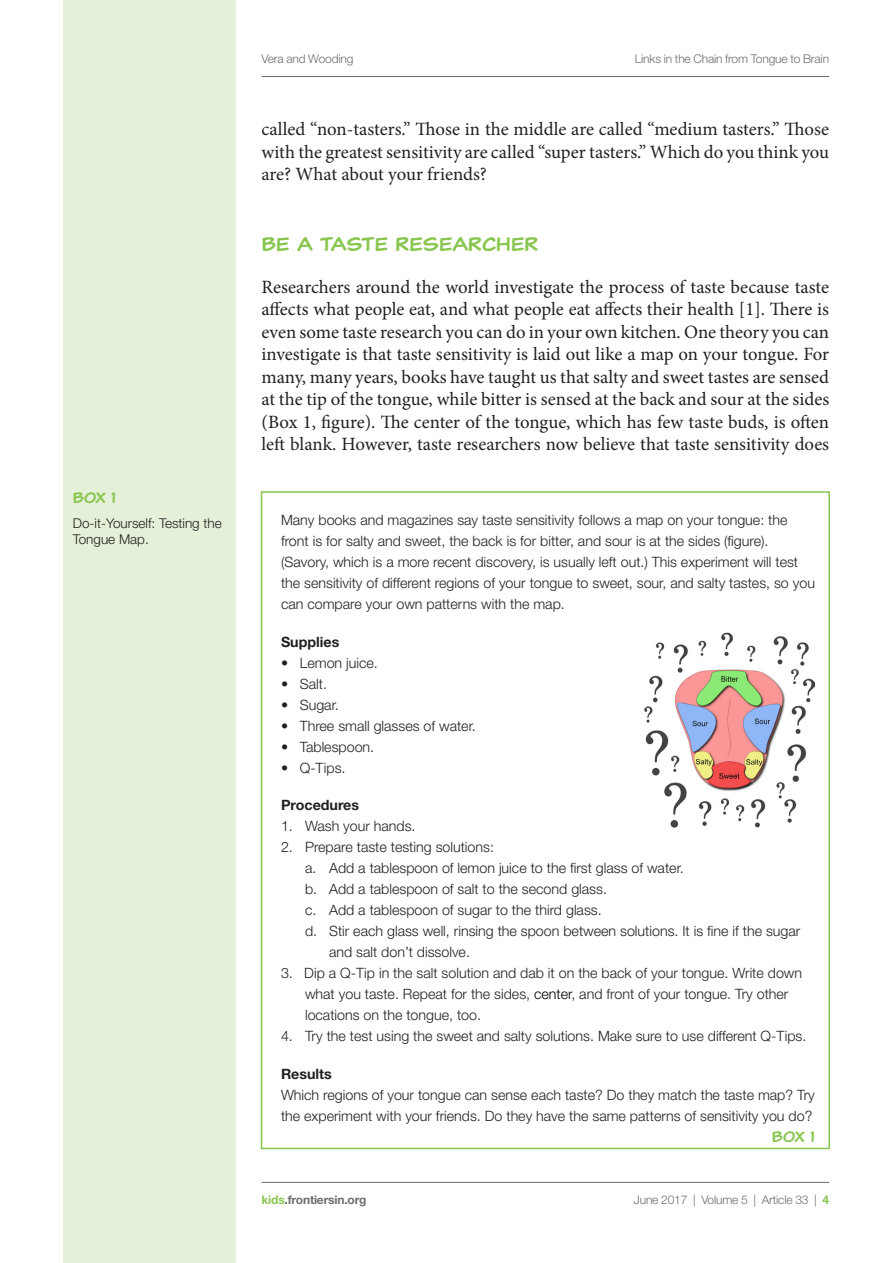
<style>
.page{position:relative;width:893px;height:1263px;background:#fff}
.page>*{position:absolute;margin:0;border:0;box-sizing:border-box;transform-origin:0 0}
.t1{font:19.5px "Classic Comic";color:#89c650}
.t2{font:18.75px/22.5px "Minion Pro";letter-spacing:-.005em;color:#231f20;text-align:justify}
.t3{font:15px "Classic Comic";letter-spacing:-.03em;color:#89c650}
.t4{font:300 14.25px/21px "Helvetica Neue LT Std";color:#231f20}
.t5{font:700 14.25px "Helvetica Neue LT Std";color:#231f20}
.t6{font:300 13.5px/16.5px "Helvetica Neue LT Std";color:#231f20}
.t7{font:300 12px "Helvetica Neue LT Std";letter-spacing:-.015em;color:#6c6d70}
.t8{font:700 12px "Helvetica Neue LT Std";letter-spacing:-.015em;color:#6c6d70}
.s1{color:#0d0e15}
.s2{color:#000}
.s3{color:#89c650}
.s4{font-weight:700;color:#89c650}
</style>
<div class="page">
<hr style="left:261px;top:76px;width:568px;height:1px;background:#6c6d70">
<div style="left:64px;top:0;width:172px;height:1263px;background:#e4f0d8"></div>
<hr style="left:261px;top:1182px;width:568px;height:1px;background:#6c6d70">
<img style="left:645px;top:633px;width:170px;height:195px">
<p class="t3" style="left:73px;top:488px;width:45px">BOX 1</p>
<p class="t6" style="left:73px;top:514px;width:151px">Do-it-Yourself: Testing the<br>Tongue Map.</p>
<p class="t7" style="left:261px;top:51px;width:93px">Vera and Wooding</p>
<p class="t7" style="left:635px;top:51px;width:196px">Links in the Chain from Tongue to Brain</p>
<h2 class="t2" style="left:261px;top:118px;width:569px">called “non-tasters.” Those in the middle are called “medium tasters.” Those with the greatest sensitivity are called “super tasters.” Which do you think you are? What about your friends?</h2>
<h1 class="t1" style="left:261px;top:231px;width:278px">BE A TASTE RESEARCHER</h1>
<p class="t2" style="left:261px;top:275px;width:569px">Researchers around the world investigate the process of taste because taste affects what people eat, and what people eat affects their health [1]. There is even some taste research you can do in your own kitchen. One theory you can investigate is that taste sensitivity is laid out like a map on your tongue. For many, many years, books have taught us that salty and sweet tastes are sensed at the tip of the tongue, while bitter is sensed at the back and sour at the sides (Box 1, figure). The center of the tongue, which has few taste buds, is often left blank. However, taste researchers now believe that taste sensitivity does</p>
<p class="t4" style="left:281px;top:509px;width:535px">Many books and magazines say taste sensitivity follows a map on your tongue: the front is for salty and sweet, the back is for bitter, and sour is at the sides (figure). (Savory, which is a more recent discovery, is usually left out.) This experiment will test the sensitivity of different regions of your tongue to sweet, sour, and salty tastes, so you can compare your own patterns with the map.</p>
<p class="t5" style="left:281px;top:633px;width:60px">Supplies</p>
<p class="t4" style="left:281px;top:652px;width:98px">• Lemon juice.</p>
<p class="t4" style="left:281px;top:673px;width:47px">• Salt.</p>
<p class="t4" style="left:281px;top:694px;width:59px">• Sugar.</p>
<p class="t4" style="left:281px;top:715px;width:196px">• Three small glasses of water.</p>
<p class="t4" style="left:281px;top:736px;width:95px">• Tablespoon.</p>
<p class="t4" style="left:281px;top:757px;width:66px">• Q-Tips.</p>
<p class="t5" style="left:281px;top:796px;width:80px">Procedures</p>
<p class="t4" style="left:281px;top:815px;width:136px">1. Wash your hands.</p>
<p class="t4" style="left:281px;top:836px;width:214px">2. Prepare taste testing solutions:</p>
<p class="t4" style="left:305px;top:857px;width:380px">a. Add a tablespoon of lemon juice to the first glass of water.</p>
<p class="t4" style="left:305px;top:878px;width:303px">b. Add a tablespoon of salt to the second glass.</p>
<p class="t4" style="left:305px;top:899px;width:298px">c. Add a tablespoon of sugar to the third glass.</p>
<p class="t4" style="left:305px;top:920px;width:497px">d. Stir each glass well, rinsing the spoon between solutions. It is fine if the sugar</p>
<p class="t4" style="left:329px;top:941px;width:142px">and salt don<span class="s1">’</span>t dissolve.</p>
<p class="t4" style="left:305px;top:962px;width:499px;text-indent:-24px">3. Dip a Q-Tip in the salt solution and dab it on the back of your tongue. Write down what you taste. Repeat for the sides, <span class="s2">center</span>, and front of your tongue. Try other locations on the tongue, too.</p>
<p class="t4" style="left:281px;top:1025px;width:527px">4. Try the test using the sweet and salty solutions. Make sure to use different Q-Tips.</p>
<p class="t5" style="left:281px;top:1065px;width:52px">Results</p>
<p class="t4" style="left:281px;top:1084px;width:535px">Which regions of your tongue can sense each taste? Do they match the taste map? Try the experiment with your friends. Do they have the same patterns of sensitivity you do?</p>
<p class="t3" style="left:772px;top:1126px;width:45px">BOX 1</p>
<p class="t8" style="left:261px;top:1192px;width:107px"><span class="s3">kids</span>.frontiersin.org</p>
<p class="t7" style="left:634px;top:1192px;width:197px">June 2017 | Volume 5 | Article 33 | <span class="s4">4</span></p>
</div>
